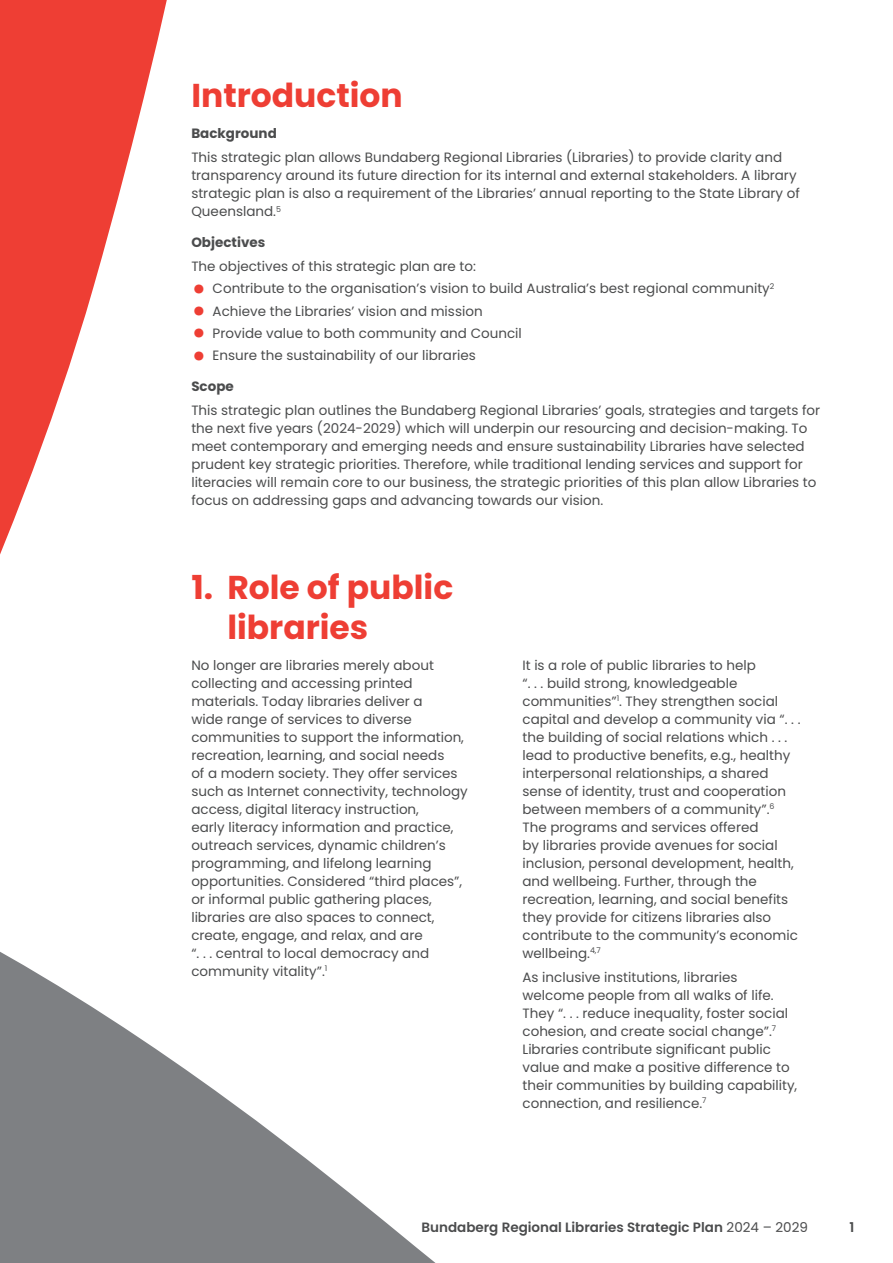
<style>
.page{position:relative;width:893px;height:1263px;background:#fff}
.page>*{position:absolute;margin:0;border:0;box-sizing:border-box;transform-origin:0 0}
.t1{font:700 33px/39.6px "Poppins";color:#ee3e34}
.t2{font:13.5px/18px "Poppins";color:#4b4c4d}
.t3{font:600 13.5px "Poppins";color:#4b4c4d}
.t4{font:700 13.5px "Poppins";color:#4b4c4d}
.s1{font-weight:700;font-size:30px;color:#ee3e34}
.s2{font-weight:400}
</style>
<div class="page">
<svg style="left:1px;top:952px;width:435px;height:311px;fill:#7e8083"></svg>
<img style="left:0;top:952px;width:1px;height:311px">
<svg style="left:0;top:0;width:167px;height:555px;fill:#ee3e34"></svg>
<h1 class="t1" style="left:191px;top:76px;width:213px">Introduction</h1>
<p class="t4" style="left:191px;top:125px;width:87px">Background</p>
<p class="t2" style="left:191px;top:148px;width:610px">This strategic plan allows Bundaberg Regional Libraries (Libraries) to provide clarity and transparency around its future direction for its internal and external stakeholders. A library strategic plan is also a requirement of the Libraries’ annual reporting to the State Library of Queensland.<sup>5</sup></p>
<p class="t4" style="left:191px;top:234px;width:75px">Objectives</p>
<p class="t2" style="left:191px;top:258px;width:286px">The objectives of this strategic plan are to:</p>
<p class="t2" style="left:191px;top:280px;width:584px"><span class="s1">•</span> Contribute to the organisation’s vision to build Australia’s best regional community<sup>2</sup></p>
<p class="t2" style="left:191px;top:302px;width:293px"><span class="s1">•</span> Achieve the Libraries’ vision and mission</p>
<p class="t2" style="left:191px;top:324px;width:332px"><span class="s1">•</span> Provide value to both community and Council</p>
<p class="t2" style="left:191px;top:347px;width:286px"><span class="s1">•</span> Ensure the sustainability of our libraries</p>
<p class="t4" style="left:191px;top:378px;width:44px">Scope</p>
<p class="t2" style="left:191px;top:402px;width:630px">This strategic plan outlines the Bundaberg Regional Libraries’ goals, strategies and targets for the next five years (2024-2029) which will underpin our resourcing and decision-making. To meet contemporary and emerging needs and ensure sustainability Libraries have selected prudent key strategic priorities. Therefore, while traditional lending services and support for literacies will remain core to our business, the strategic priorities of this plan allow Libraries to focus on addressing gaps and advancing towards our vision.</p>
<h1 class="t1" style="left:227px;top:568px;width:227px;text-indent:-36px">1. Role of public libraries</h1>
<p class="t2" style="left:191px;top:656px;width:278px">No longer are libraries merely about collecting and accessing printed materials. Today libraries deliver a<br>wide range of services to diverse communities to support the information, recreation, learning, and social needs<br>of a modern society. They offer services such as Internet connectivity, technology access, digital literacy instruction,<br>early literacy information and practice, outreach services, dynamic children’s programming, and lifelong learning opportunities. Considered “third places”, or informal public gathering places, libraries are also spaces to connect, create, engage, and relax, and are<br>“. . . central to local democracy and community vitality”.<sup>1</sup></p>
<p class="t2" style="left:522px;top:656px;width:280px">It is a role of public libraries to help<br>“. . . build strong, knowledgeable communities”<sup>1</sup>. They strengthen social capital and develop a community via “. . . the building of social relations which . . . lead to productive benefits, e.g., healthy interpersonal relationships, a shared sense of identity, trust and cooperation between members of a community”.<sup>6<br></sup>The programs and services offered<br>by libraries provide avenues for social inclusion, personal development, health, and wellbeing. Further, through the recreation, learning, and social benefits they provide for citizens libraries also contribute to the community’s economic wellbeing.<sup>4,7</sup></p>
<p class="t2" style="left:522px;top:968px;width:276px">As inclusive institutions, libraries welcome people from all walks of life.<br>They “. . . reduce inequality, foster social cohesion, and create social change”.<sup>7<br></sup>Libraries contribute significant public value and make a positive difference to their communities by building capability, connection, and resilience.<sup>7</sup></p>
<p class="t3" style="left:422px;top:1220px;width:388px">Bundaberg Regional Libraries Strategic Plan <span class="s2">2024 – 2029</span></p>
<p class="t3" style="left:850px;top:1220px;width:6px">1</p>
</div>
